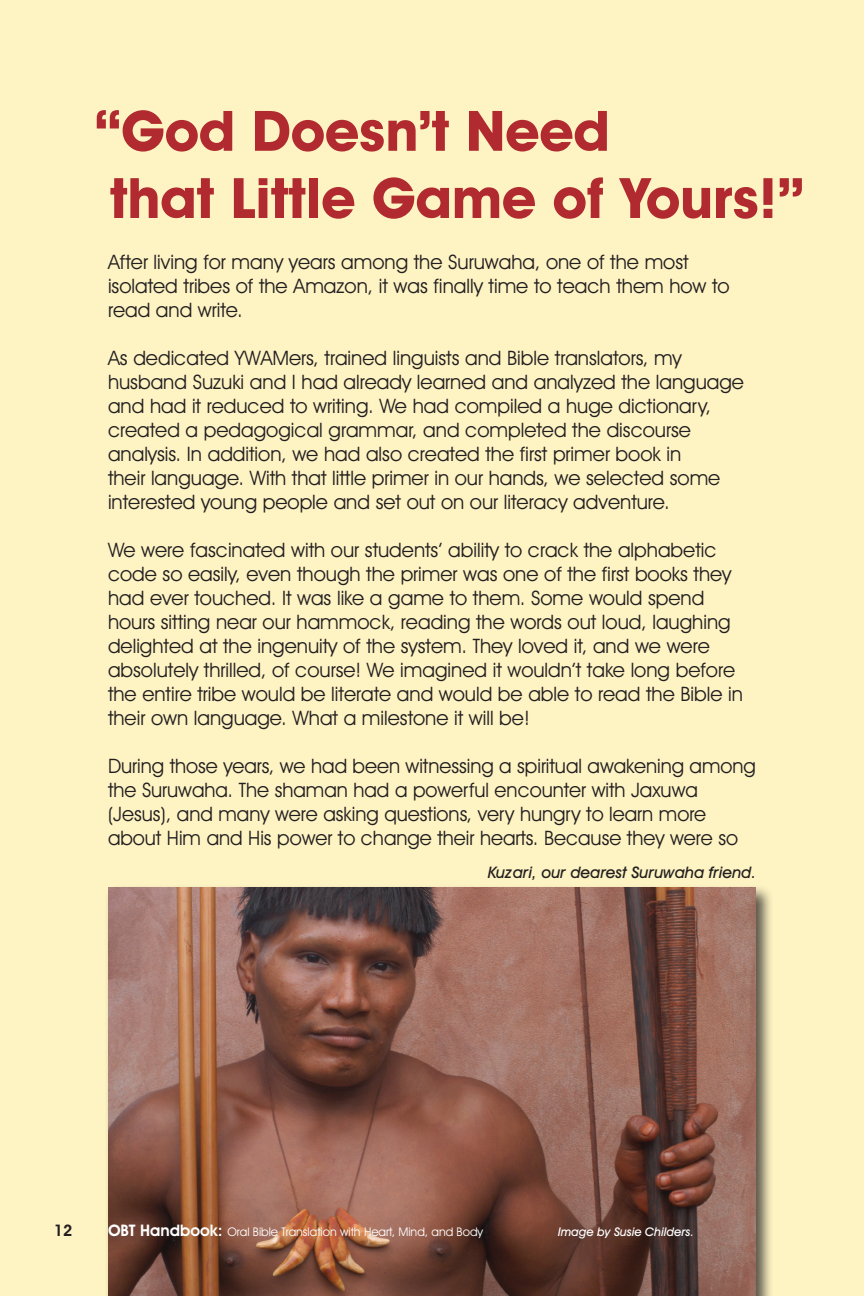
<style>
.page{position:relative;width:864px;height:1296px;background:#fef3c3}
.page>*{position:absolute;margin:0;border:0;box-sizing:border-box;transform-origin:0 0}
.t1{font:700 56px/67.2px "Avant Garde IT Cby BT";color:#b02a2f}
.t2{font:20px/24px "Avant Garde IT Cby BT";color:#231f20}
.t3{font:italic 500 16px "Avant Garde IT Cby BT";color:#231f20}
.t4{font:600 16px "Avant Garde IT Cby BT";color:#231f20}
.t5{font:12px "Avant Garde IT Cby BT";color:#fff}
.t6{font:italic 500 12px "Avant Garde IT Cby BT";color:#fff}
.s1{font-weight:600;font-size:16px}
</style>
<div class="page">
<div style="left:104px;top:884px;width:671px;height:412px;background:#231f20;opacity:.75"></div>
<img style="left:108px;top:887px;width:648px;height:409px">
<p class="t1" style="left:94px;top:97px;width:712px">“God Doesn’t Need<br>that Little Game of Yours!”</p>
<p class="t2" style="left:108px;top:250px;width:623px">After living for many years among the Suruwaha, one of the most isolated tribes of the Amazon, it was finally time to teach them how to read and write.</p>
<p class="t2" style="left:108px;top:346px;width:638px">As dedicated YWAMers, trained linguists and Bible translators, my husband Suzuki and I had already learned and analyzed the language and had it reduced to writing. We had compiled a huge dictionary, created a pedagogical grammar, and completed the discourse analysis. In addition, we had also created the first primer book in<br>their language. With that little primer in our hands, we selected some interested young people and set out on our literacy adventure.</p>
<p class="t2" style="left:108px;top:538px;width:637px">We were fascinated with our students’ ability to crack the alphabetic code so easily, even though the primer was one of the first books they had ever touched. It was like a game to them. Some would spend hours sitting near our hammock, reading the words out loud, laughing delighted at the ingenuity of the system. They loved it, and we were absolutely thrilled, of course! We imagined it wouldn’t take long before the entire tribe would be literate and would be able to read the Bible in their own language. What a milestone it will be!</p>
<p class="t2" style="left:108px;top:754px;width:649px">During those years, we had been witnessing a spiritual awakening among the Suruwaha. The shaman had a powerful encounter with Jaxuwa (Jesus), and many were asking questions, very hungry to learn more about Him and His power to change their hearts. Because they were so</p>
<p class="t3" style="left:488px;top:863px;width:269px">Kuzari, our dearest Suruwaha friend.</p>
<p class="t4" style="left:54px;top:1221px;width:20px">12</p>
<p class="t5" style="left:108px;top:1225px;width:377px"><span class="s1">OBT Handbook:</span> Oral Bible Translation with Heart, Mind, and Body</p>
<p class="t6" style="left:558px;top:1225px;width:137px">Image by Susie Childers.</p>
</div>
